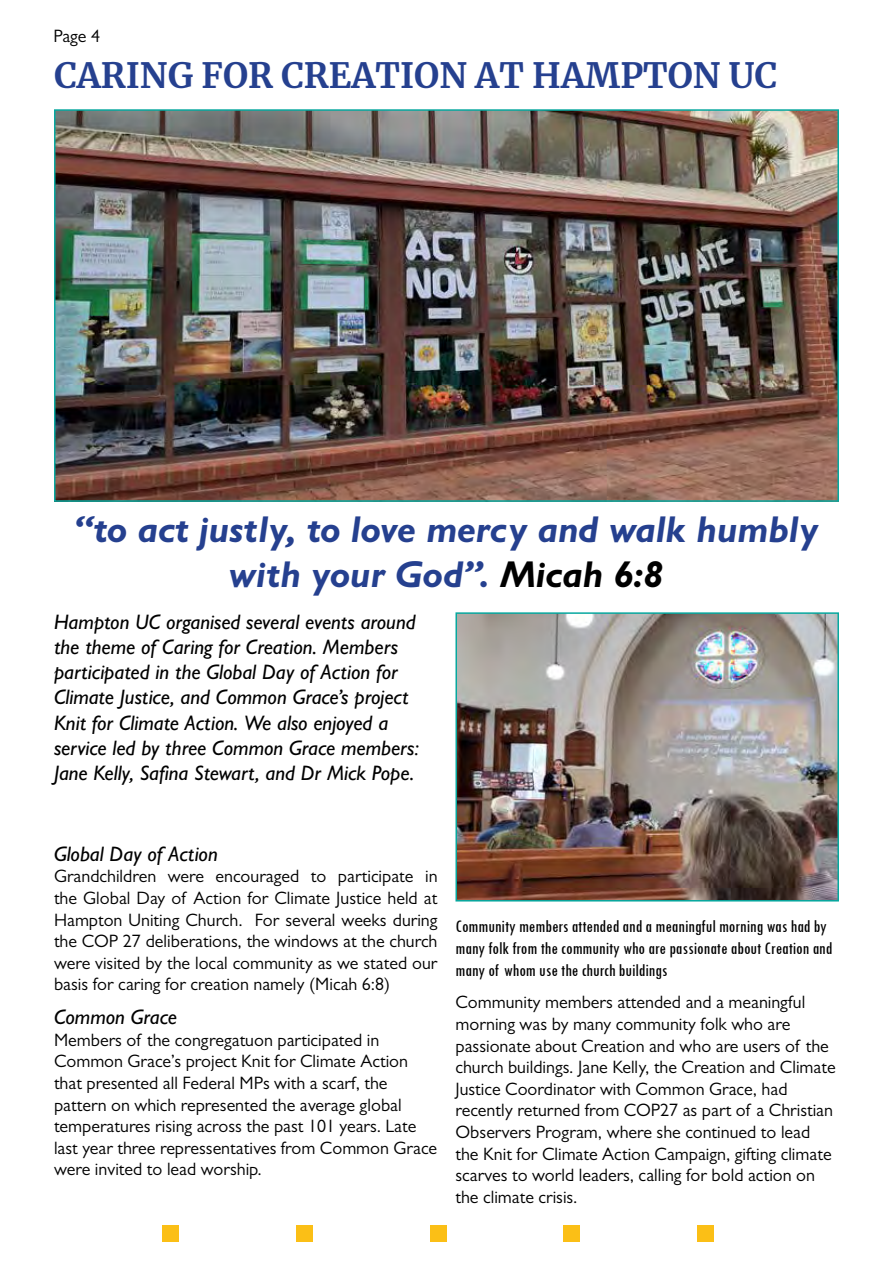
<style>
.page{position:relative;width:893px;height:1263px;background:#fff}
.page>*{position:absolute;margin:0;border:0;box-sizing:border-box;transform-origin:0 0}
.t1{font:italic 700 37.5px/45px "Gill Sans";color:#25408f;text-align:center}
.t2{font:700 34.5px "Merriweather";color:#25408f}
.t3{font:italic 500 21px/25.2px "Gill Sans";color:#000}
.t4{font:18px/21.6px "Gill Sans";color:#000}
.t5{font:condensed 18px/21.6px "Tw Cen";color:#000}
.s1{color:#000}
</style>
<div class="page">
<div style="left:163px;top:1225px;width:16px;height:17px;background:#fbbf16"></div>
<div style="left:296px;top:1225px;width:16px;height:17px;background:#fbbf16"></div>
<div style="left:430px;top:1225px;width:16px;height:17px;background:#fbbf16"></div>
<div style="left:564px;top:1225px;width:16px;height:17px;background:#fbbf16"></div>
<div style="left:697px;top:1225px;width:16px;height:17px;background:#fbbf16"></div>
<img style="left:57px;top:112px;width:779px;height:387px">
<div style="left:54px;top:109px;width:785px;height:393px;border:2px solid #06a89f"></div>
<img style="left:458px;top:615px;width:378px;height:283px">
<div style="left:455px;top:612px;width:384px;height:289px;border:2px solid #06a89f"></div>
<p class="t4" style="left:54px;top:26px;width:48px">Page 4</p>
<h2 class="t2" style="left:54px;top:52px;width:725px">CARING FOR CREATION AT HAMPTON UC</h2>
<h1 class="t1" style="left:74px;top:506px;width:745px">“to act justly, to love mercy and walk humbly with your God”. <span class="s1">Micah 6:8</span></h1>
<p class="t3" style="left:54px;top:609px;width:366px">Hampton UC organised several events around the theme of Caring for Creation. Members participated in the Global Day of Action for Climate Justice, and Common Grace’s project Knit for Climate Action. We also enjoyed a service led by three Common Grace members:<br>Jane Kelly, Safina Stewart, and Dr Mick Pope.</p>
<p class="t3" style="left:54px;top:841px;width:165px">Global Day of Action</p>
<p class="t4" style="left:54px;top:865px;width:385px;text-align:justify">Grandchildren were encouraged to participate in the Global Day of Action for Climate Justice held at Hampton Uniting Church. For several weeks during the COP 27 deliberations, the windows at the church were visited by the local community as we stated our basis for caring for creation namely (Micah 6:8)</p>
<p class="t3" style="left:54px;top:1004px;width:125px">Common Grace</p>
<p class="t4" style="left:54px;top:1029px;width:385px">Members of the congregatuon participated in Common Grace’s project Knit for Climate Action that presented all Federal MPs with a scarf, the pattern on which represented the average global temperatures rising across the past 101 years. Late last year three repressentatives from Common Grace were invited to lead worship.</p>
<p class="t5" style="left:455px;top:915px;width:378px">Community members attended and a meaningful morning was had by many folk from the community who are passionate about Creation and many of whom use the church buildings</p>
<p class="t4" style="left:455px;top:991px;width:382px">Community members attended and a meaningful morning was by many community folk who are passionate about Creation and who are users of the church buildings. Jane Kelly, the Creation and Climate Justice Coordinator with Common Grace, had recently returned from COP27 as part of a Christian Observers Program, where she continued to lead the Knit for Climate Action Campaign, gifting climate scarves to world leaders, calling for bold action on the climate crisis.</p>
</div>
